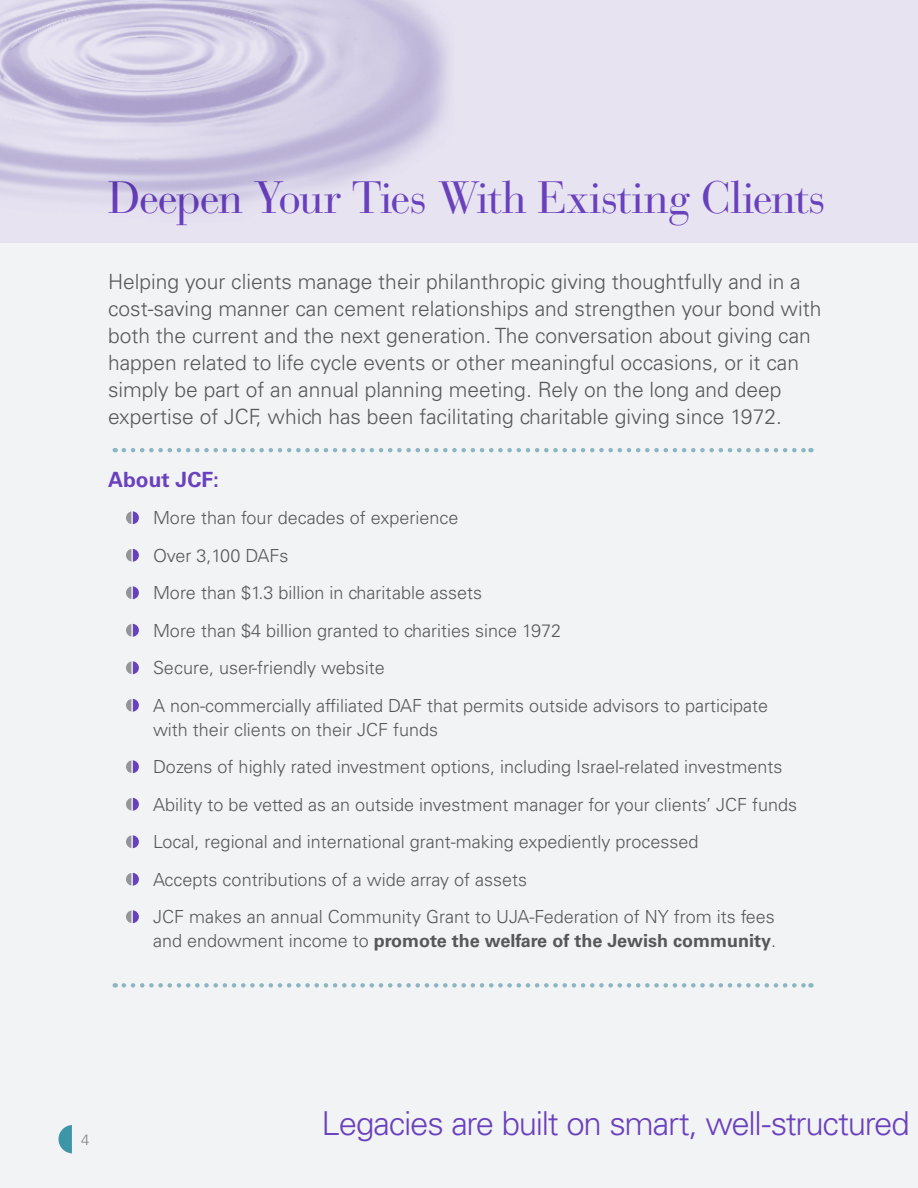
<style>
.page{position:relative;width:918px;height:1188px;background:#f2f3f4}
.page>*{position:absolute;margin:0;border:0;box-sizing:border-box;transform-origin:0 0}
.head_purple_30{font:45px "Bauer Bodoni Std";letter-spacing:-.035em;color:#6a41bd}
.callout_text_line_22{font:300 33px "Univers LT Std";letter-spacing:-.04em;color:#6a41bd}
.para_80__gray_14_18{font:300 21px/27px "Univers LT Std";color:#57585a}
.subhead_2_purple_14{font:700 21px "Univers LT Std";color:#6a41bd}
.bullet_gray_12_16{font:300 18px/24px "Univers LT Std";color:#57585a}
.t1{font:300 15px "Univers LT Std";color:#808285}
.s1{font-weight:700}
</style>
<div class="page">
<div style="left:0;top:0;width:918px;height:243px;background:#e7e3f1"></div>
<svg style="left:126px;top:511px;width:13px;height:13px"></svg>
<svg style="left:126px;top:549px;width:13px;height:13px"></svg>
<svg style="left:126px;top:586px;width:13px;height:13px"></svg>
<svg style="left:126px;top:624px;width:13px;height:13px"></svg>
<svg style="left:126px;top:661px;width:13px;height:13px"></svg>
<svg style="left:126px;top:699px;width:13px;height:13px"></svg>
<svg style="left:126px;top:760px;width:13px;height:13px"></svg>
<svg style="left:126px;top:798px;width:13px;height:13px"></svg>
<svg style="left:126px;top:835px;width:13px;height:13px"></svg>
<svg style="left:126px;top:873px;width:13px;height:13px"></svg>
<svg style="left:126px;top:910px;width:13px;height:13px"></svg>
<svg style="left:124px;top:448px;width:687px;height:4px"></svg>
<svg style="left:124px;top:983px;width:687px;height:5px"></svg>
<img style="left:0;top:0;width:448px;height:207px">
<svg style="left:59px;top:1125px;width:13px;height:28px"></svg>
<p class="head_purple_30" style="left:108px;top:171px;width:719px">Deepen Your Ties With Existing Clients</p>
<p class="para_80__gray_14_18" style="left:108px;top:268px;width:715px">Helping your clients manage their philanthropic giving thoughtfully and in a cost-saving manner can cement relationships and strengthen your bond with both the current and the next generation. The conversation about giving can happen related to life cycle events or other meaningful occasions, or it can simply be part of an annual planning meeting. Rely on the long and deep expertise of JCF, which has been facilitating charitable giving since 1972.</p>
<p class="subhead_2_purple_14" style="left:108px;top:467px;width:112px">About JCF:</p>
<p class="bullet_gray_12_16" style="left:153px;top:506px;width:307px">More than four decades of experience</p>
<p class="bullet_gray_12_16" style="left:153px;top:543px;width:137px">Over 3,100 DAFs</p>
<p class="bullet_gray_12_16" style="left:153px;top:581px;width:331px">More than $1.3 billion in charitable assets</p>
<p class="bullet_gray_12_16" style="left:153px;top:618px;width:410px">More than $4 billion granted to charities since 1972</p>
<p class="bullet_gray_12_16" style="left:153px;top:656px;width:233px">Secure, user-friendly website</p>
<p class="bullet_gray_12_16" style="left:153px;top:693px;width:617px">A non-commercially affiliated DAF that permits outside advisors to participate with their clients on their JCF funds</p>
<p class="bullet_gray_12_16" style="left:153px;top:755px;width:631px">Dozens of highly rated investment options, including Israel-related investments</p>
<p class="bullet_gray_12_16" style="left:153px;top:792px;width:646px">Ability to be vetted as an outside investment manager for your clients’ JCF funds</p>
<p class="bullet_gray_12_16" style="left:153px;top:830px;width:547px">Local, regional and international grant-making expediently processed</p>
<p class="bullet_gray_12_16" style="left:153px;top:867px;width:376px">Accepts contributions of a wide array of assets</p>
<p class="bullet_gray_12_16" style="left:153px;top:905px;width:625px">JCF makes an annual Community Grant to UJA-Federation of NY from its fees and endowment income to <span class="s1">promote the welfare of the Jewish community</span>.</p>
<p class="t1" style="left:81px;top:1130px;width:10px">4</p>
<p class="callout_text_line_22" style="left:322px;top:1103px;width:590px">Legacies are built on smart, well-structured</p>
</div>
